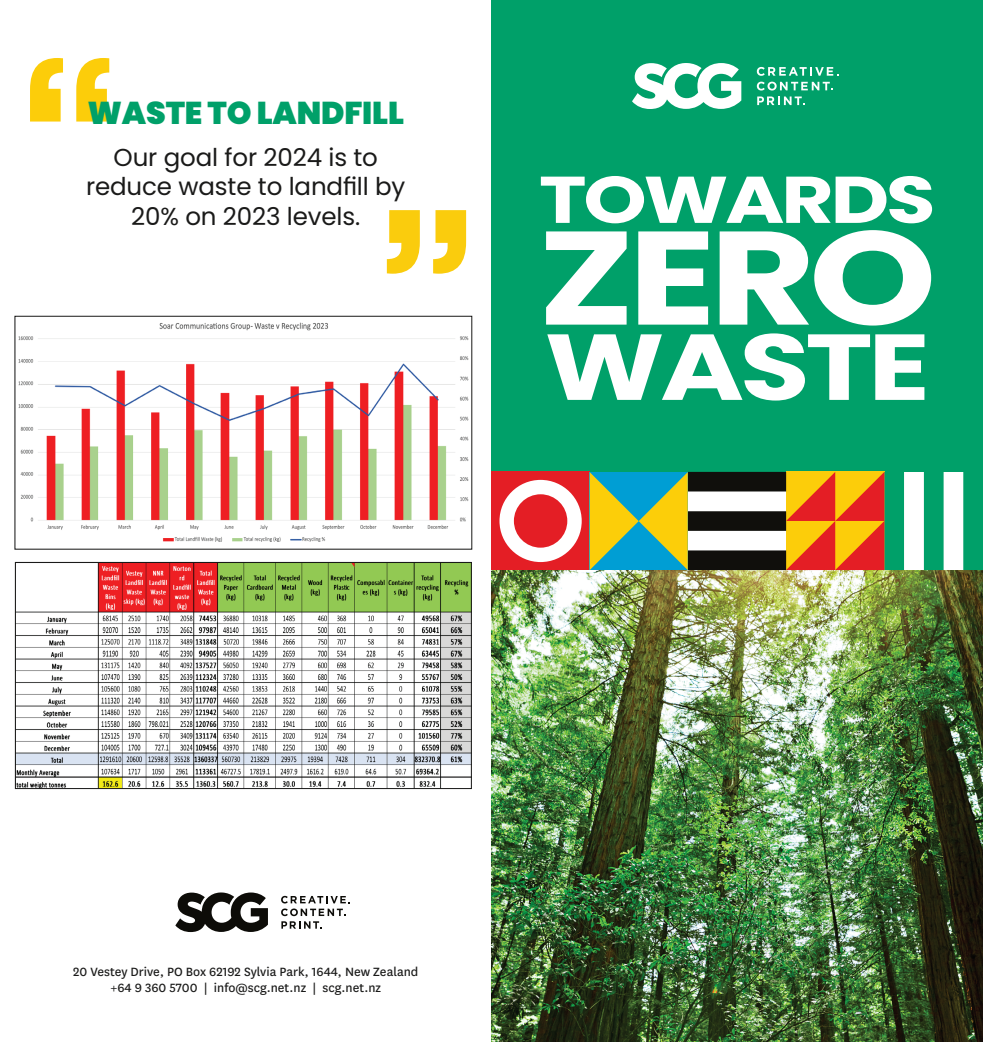
<style>
.page{position:relative;width:983px;height:1042px;background:#fff}
.page>*{position:absolute;margin:0;border:0;box-sizing:border-box;transform-origin:0 0}
.t1{font:700 132.65px "Poppins";color:#fff;scale:1.22 1}
.t2{font:700 93.27px "Poppins";letter-spacing:-.04em;color:#fff;scale:1.22 1}
.t3{font:700 65.98px "Poppins";letter-spacing:-.04em;color:#fff;scale:1.22 1}
.t4{font:900 31.5px "Poppins";letter-spacing:-.005em;color:#00a069}
.t5{font:24.5px/29.4px "Poppins";letter-spacing:-.005em;color:#1a1a19;text-align:center}
.t6{font:14px/16.8px "National";color:#1a1a19;text-align:center}
</style>
<div class="page">
<div style="left:491px;top:0;width:491px;height:472px;background:#00a069"></div>
<svg style="left:756px;top:67px;width:82px;height:9px"></svg>
<svg style="left:756px;top:82px;width:76px;height:23px"></svg>
<svg style="left:632px;top:63px;width:109px;height:46px"></svg>
<img style="left:491px;top:570px;width:491px;height:472px">
<div style="left:491px;top:472px;width:98px;height:98px;background:#e41e25"></div>
<svg style="left:499px;top:480px;width:82px;height:82px"></svg>
<svg style="left:589px;top:472px;width:393px;height:98px"></svg>
<svg style="left:281px;top:896px;width:69px;height:32px"></svg>
<svg style="left:175px;top:892px;width:93px;height:40px"></svg>
<img style="left:18px;top:322px;width:451px;height:220px">
<div style="left:15px;top:316px;width:457px;height:233px;border:1px solid #1a1a19"></div>
<img style="left:17px;top:564px;width:452px;height:223px">
<div style="left:15px;top:562px;width:456px;height:227px;border:1px solid #1a1a19"></div>
<svg style="left:387px;top:210px;width:79px;height:64px"></svg>
<svg style="left:30px;top:58px;width:79px;height:64px"></svg>
<h3 class="t4" style="left:87px;top:95px;width:318px">WASTE TO LANDFILL</h3>
<h3 class="t5" style="left:86px;top:143px;width:321px">Our goal for 2024 is to reduce waste to landfill by<br>20% on 2023 levels.</h3>
<h3 class="t3" style="left:539px;top:161px;width:326px">TOWARDS</h3>
<h1 class="t1" style="left:538px;top:201px;width:328px">ZERO</h1>
<h2 class="t2" style="left:544px;top:313px;width:317px">WASTE</h2>
<p class="t6" style="left:73px;top:962px;width:346px">20 Vestey Drive, PO Box 62192 Sylvia Park, 1644, New Zealand +64 9 360 5700 | info@scg.net.nz | scg.net.nz</p>
</div>
